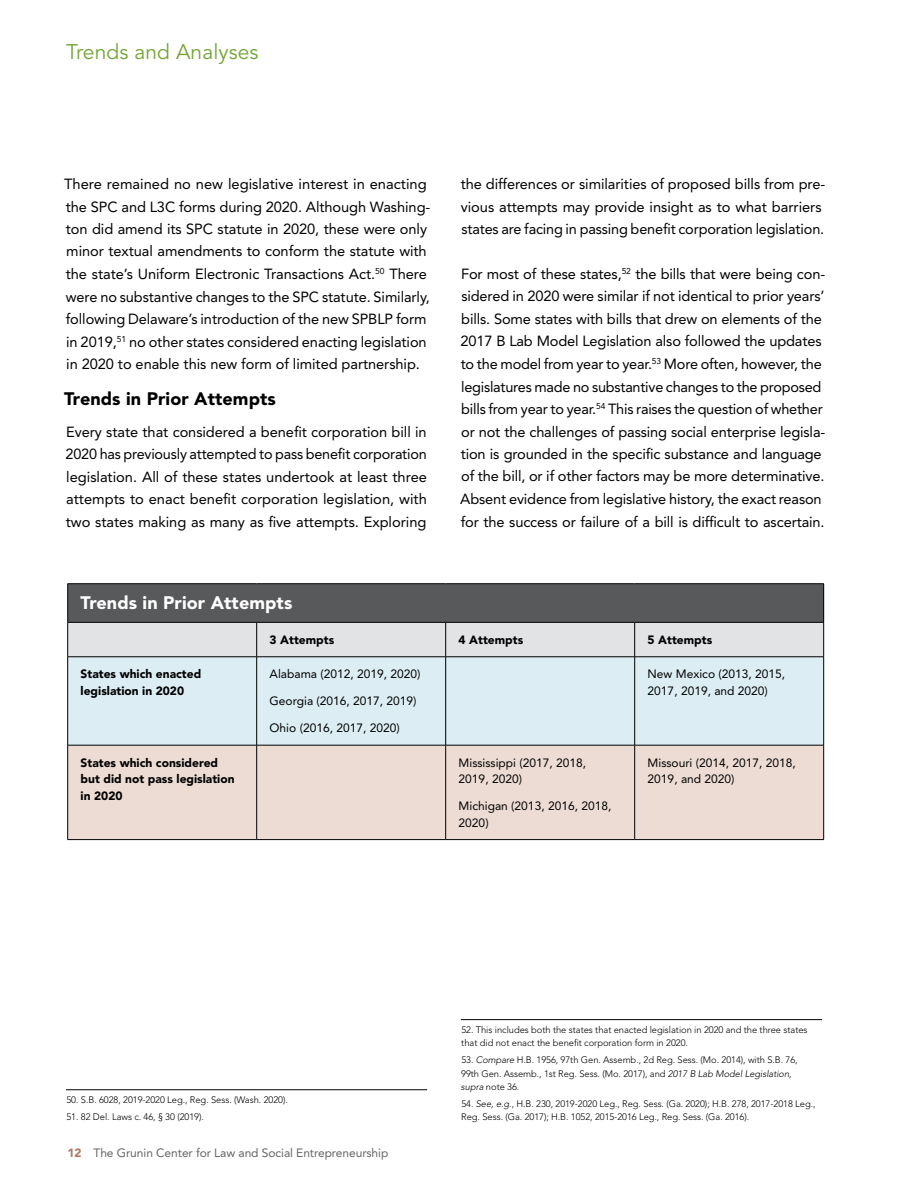
<style>
.page{position:relative;width:918px;height:1188px;background:#fff}
.page>*{position:absolute;margin:0;border:0;box-sizing:border-box;transform-origin:0 0}
.t1{font:21px "Avenir LT Std";letter-spacing:.005em;color:#73a534}
.t2{font:900 18px "Avenir LT Std";letter-spacing:.005em;color:#000}
.t3{font:900 18px "Avenir LT Std";letter-spacing:.005em;color:#fff}
.t4{font:14.7px/22.5px "Avenir LT Std";letter-spacing:-.01em;color:#000}
.t5{font:12px/16.5px "Avenir LT Std";color:#000}
.t6{font:900 12px/16.5px "Avenir LT Std";color:#000}
.t7{font:12px "Avenir LT Std";letter-spacing:-.005em;color:#636466}
.t8{font:300 9.3px/13.2px "Avenir LT Std";letter-spacing:-.005em;color:#000}
.s1{font-weight:900;color:#b17865}
.s2{font-style:italic}
</style>
<div class="page">
<hr style="left:66px;top:1089px;width:361px;height:1px;background:#000">
<hr style="left:461px;top:1019px;width:361px;height:1px;background:#000">
<div style="left:68px;top:584px;width:756px;height:38px;background:#58595b"></div>
<div style="left:68px;top:623px;width:755px;height:34px;background:#e2e3e4"></div>
<div style="left:68px;top:658px;width:755px;height:87px;background:#dcedf4"></div>
<div style="left:68px;top:746px;width:755px;height:93px;background:#eddcd4"></div>
<hr style="left:67px;top:584px;width:1px;height:38px;background:#000">
<hr style="left:68px;top:583px;width:189px;height:1px;background:#000">
<hr style="left:257px;top:583px;width:189px;height:1px;background:#000">
<hr style="left:446px;top:583px;width:189px;height:1px;background:#000">
<hr style="left:635px;top:583px;width:189px;height:1px;background:#000">
<hr style="left:823px;top:584px;width:1px;height:38px;background:#000">
<hr style="left:67px;top:623px;width:1px;height:34px;background:#000">
<hr style="left:68px;top:622px;width:189px;height:1px;background:#000">
<hr style="left:257px;top:622px;width:189px;height:1px;background:#000">
<hr style="left:446px;top:622px;width:189px;height:1px;background:#000">
<hr style="left:635px;top:622px;width:189px;height:1px;background:#000">
<hr style="left:256px;top:623px;width:1px;height:34px;background:#000">
<hr style="left:445px;top:623px;width:1px;height:34px;background:#000">
<hr style="left:634px;top:623px;width:1px;height:34px;background:#000">
<hr style="left:823px;top:623px;width:1px;height:34px;background:#000">
<hr style="left:67px;top:657px;width:1px;height:88px;background:#000">
<hr style="left:68px;top:657px;width:189px;height:1px;background:#000">
<hr style="left:257px;top:657px;width:189px;height:1px;background:#000">
<hr style="left:446px;top:657px;width:189px;height:1px;background:#000">
<hr style="left:635px;top:657px;width:189px;height:1px;background:#000">
<hr style="left:256px;top:657px;width:1px;height:88px;background:#000">
<hr style="left:445px;top:657px;width:1px;height:88px;background:#000">
<hr style="left:634px;top:657px;width:1px;height:88px;background:#000">
<hr style="left:823px;top:657px;width:1px;height:88px;background:#000">
<hr style="left:67px;top:745px;width:1px;height:94px;background:#000">
<hr style="left:68px;top:745px;width:189px;height:1px;background:#000">
<hr style="left:257px;top:745px;width:189px;height:1px;background:#000">
<hr style="left:446px;top:745px;width:189px;height:1px;background:#000">
<hr style="left:635px;top:745px;width:189px;height:1px;background:#000">
<hr style="left:256px;top:745px;width:1px;height:94px;background:#000">
<hr style="left:445px;top:745px;width:1px;height:94px;background:#000">
<hr style="left:634px;top:745px;width:1px;height:94px;background:#000">
<hr style="left:823px;top:745px;width:1px;height:94px;background:#000">
<hr style="left:68px;top:839px;width:189px;height:1px;background:#000">
<hr style="left:257px;top:839px;width:189px;height:1px;background:#000">
<hr style="left:446px;top:839px;width:189px;height:1px;background:#000">
<hr style="left:635px;top:839px;width:189px;height:1px;background:#000">
<h1 class="t1" style="left:66px;top:40px;width:194px">Trends and Analyses</h1>
<p class="t4" style="left:64px;top:173px;width:368px">There remained no new legislative interest in enacting the SPC and L3C forms during 2020. Although Washing&shy;ton did amend its SPC statute in 2020, these were only minor textual amendments to conform the statute with the state’s Uniform Electronic Transactions Act.<sup>50</sup> There were no substantive changes to the SPC statute. Similarly, following Delaware’s introduction of the new SPBLP form in 2019,<sup>51</sup> no other states considered enacting legislation in 2020 to enable this new form of limited partnership.</p>
<h4 class="t2" style="left:64px;top:388px;width:213px">Trends in Prior Attempts</h4>
<p class="t4" style="left:66px;top:420px;width:363px;text-align:justify">Every state that considered a benefit corporation bill in 2020 has previously attempted to pass benefit corporation legislation. All of these states undertook at least three attempts to enact benefit corporation legislation, with two states making as many as five attempts. Exploring</p>
<p class="t4" style="left:461px;top:173px;width:366px">the differences or similarities of proposed bills from pre&shy;vious attempts may provide insight as to what barriers states are facing in passing benefit corporation legislation.</p>
<p class="t4" style="left:460px;top:263px;width:367px">For most of these states,<sup>52</sup> the bills that were being con&shy;sidered in 2020 were similar if not identical to prior years’ bills. Some states with bills that drew on elements of the 2017 B Lab Model Legislation also followed the updates to the model from year to year.<sup>53</sup> More often, however, the legislatures made no substantive changes to the proposed bills from year to year.<sup>54</sup> This raises the question of whether or not the challenges of passing social enterprise legisla&shy;tion is grounded in the specific substance and language of the bill, or if other factors may be more determinative.<br>Absent evidence from legislative history, the exact reason for the success or failure of a bill is difficult to ascertain.</p>
<p class="t3" style="left:81px;top:592px;width:213px">Trends in Prior Attempts</p>
<p class="t6" style="left:270px;top:631px;width:66px">3 Attempts</p>
<p class="t6" style="left:459px;top:631px;width:66px">4 Attempts</p>
<p class="t6" style="left:648px;top:631px;width:66px">5 Attempts</p>
<p class="t6" style="left:81px;top:666px;width:122px">States which enacted legislation in 2020</p>
<p class="t5" style="left:270px;top:666px;width:152px">Alabama (2012, 2019, 2020)</p>
<p class="t5" style="left:270px;top:693px;width:148px">Georgia (2016, 2017, 2019)</p>
<p class="t5" style="left:270px;top:720px;width:132px">Ohio (2016, 2017, 2020)</p>
<p class="t5" style="left:648px;top:666px;width:139px">New Mexico (2013, 2015,<br>2017, 2019, and 2020)</p>
<p class="t6" style="left:81px;top:754px;width:156px">States which considered but did not pass legislation in 2020</p>
<p class="t5" style="left:459px;top:754px;width:129px">Mississippi (2017, 2018,<br>2019, 2020)</p>
<p class="t5" style="left:459px;top:798px;width:154px">Michigan (2013, 2016, 2018,<br>2020)</p>
<p class="t5" style="left:648px;top:754px;width:150px">Missouri (2014, 2017, 2018,<br>2019, and 2020)</p>
<p class="t8" style="left:67px;top:1093px;width:223px">50. S.B. 6028, 2019-2020 Leg., Reg. Sess. (Wash. 2020).</p>
<p class="t8" style="left:67px;top:1111px;width:139px">51. 82 Del. Laws c. 46, § 30 (2019).</p>
<p class="t7" style="left:68px;top:1145px;width:322px"><span class="s1">12</span> The Grunin Center for Law and Social Entrepreneurship</p>
<p class="t8" style="left:461px;top:1023px;width:348px">52. This includes both the states that enacted legislation in 2020 and the three states that did not enact the benefit corporation form in 2020.</p>
<p class="t8" style="left:461px;top:1054px;width:338px">53. <span class="s2">Compare</span> H.B. 1956, 97th Gen. Assemb., 2d Reg. Sess. (Mo. 2014), with S.B. 76,<br>99th Gen. Assemb., 1st Reg. Sess. (Mo. 2017), and <span class="s2">2017 B Lab Model Legislation</span>, <span class="s2">supra</span> note 36.</p>
<p class="t8" style="left:461px;top:1098px;width:356px">54. <span class="s2">See, e.g.</span>, H.B. 230, 2019-2020 Leg., Reg. Sess. (Ga. 2020); H.B. 278, 2017-2018 Leg.,<br>Reg. Sess. (Ga. 2017); H.B. 1052, 2015-2016 Leg., Reg. Sess. (Ga. 2016).</p>
</div>
